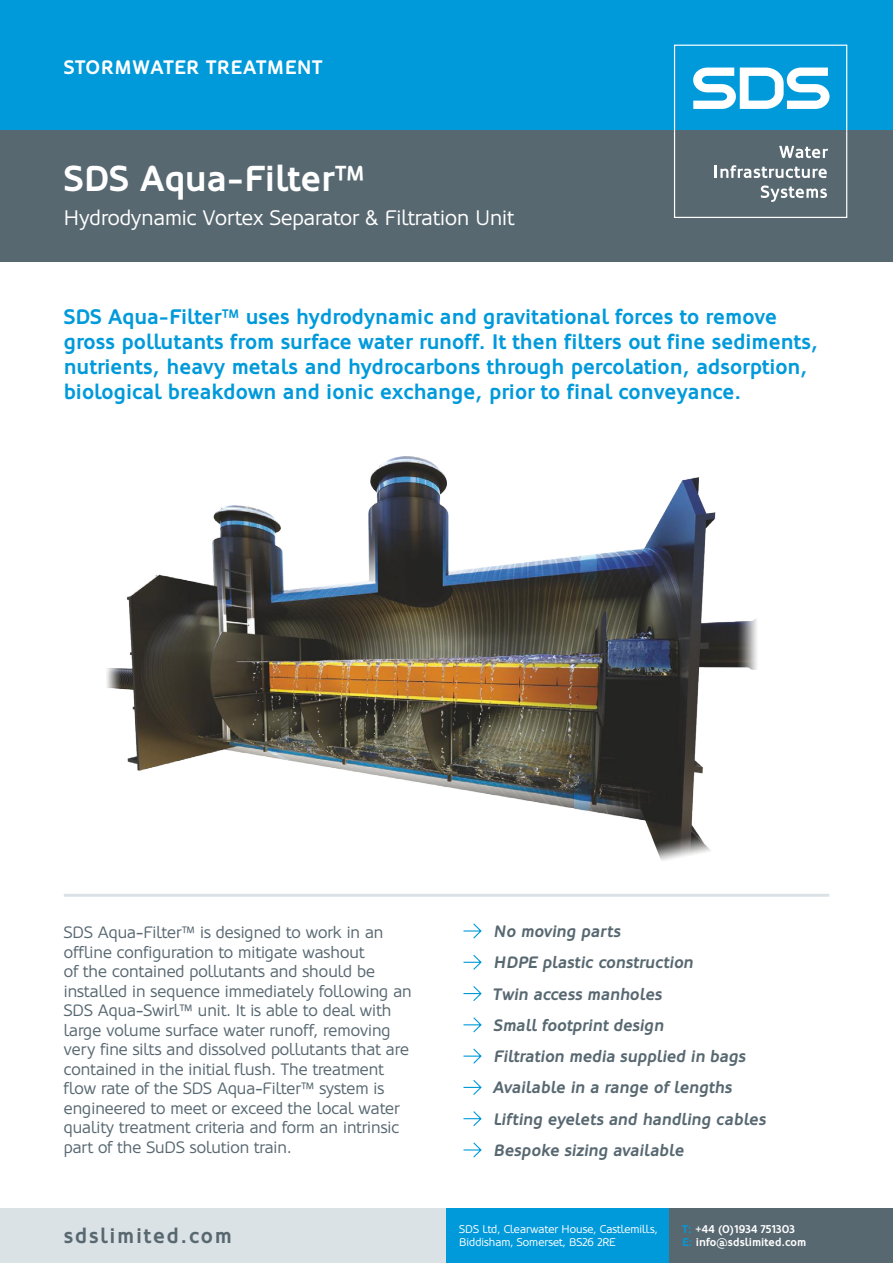
<style>
.page{position:relative;width:893px;height:1263px;background:#fff}
.page>*{position:absolute;margin:0;border:0;box-sizing:border-box;transform-origin:0 0}
.t1{font:700 36px "Oblik";color:#fff}
.t2{font:700 21px/25.2px "Oblik";color:#009adb}
.t3{font:21px "Oblik";color:#fff}
.t4{font:700 21px "Oblik";letter-spacing:.08em;color:#586871}
.t5{font:700 19.5px "Oblik";letter-spacing:.03em;color:#fff}
.t6{font:16.5px/19.5px "Oblik";color:#586871}
.t7{font:italic 700 16.5px/31.3px "Oblik";color:#586871}
.t8{font:11.25px/13.5px "Oblik";color:#fff}
.t9{font:700 11.25px "Oblik";color:#fff}
.s1{color:#009adb}
</style>
<div class="page">
<div style="left:0;top:0;width:893px;height:132px;background:#009adb"></div>
<div style="left:0;top:130px;width:893px;height:131px;background:#586871"></div>
<svg style="left:463px;top:923px;width:19px;height:16px"></svg>
<svg style="left:463px;top:954px;width:19px;height:16px"></svg>
<svg style="left:463px;top:986px;width:19px;height:15px"></svg>
<svg style="left:463px;top:1017px;width:19px;height:16px"></svg>
<svg style="left:463px;top:1048px;width:19px;height:16px"></svg>
<svg style="left:463px;top:1080px;width:19px;height:15px"></svg>
<svg style="left:463px;top:1111px;width:19px;height:16px"></svg>
<svg style="left:463px;top:1142px;width:19px;height:16px"></svg>
<img style="left:106px;top:456px;width:651px;height:405px">
<div style="left:674px;top:45px;width:173px;height:87px;border:1px solid #fff"></div>
<div style="left:674px;top:131px;width:173px;height:87px;border:1px solid #fff"></div>
<svg style="left:779px;top:146px;width:49px;height:12px"></svg>
<svg style="left:715px;top:165px;width:112px;height:13px"></svg>
<svg style="left:761px;top:185px;width:66px;height:17px"></svg>
<svg style="left:693px;top:68px;width:136px;height:41px"></svg>
<hr style="left:64px;top:894px;width:765px;height:3px;background:#dbe2e6">
<div style="left:0;top:1208px;width:446px;height:55px;background:#dbe2e6"></div>
<div style="left:639px;top:1208px;width:254px;height:55px;background:#586871"></div>
<div style="left:446px;top:1208px;width:223px;height:55px;background:#009adb"></div>
<p class="t5" style="left:64px;top:56px;width:180px">Stormwater Treat</p>
<p class="t5" style="left:267px;top:56px;width:54px">ment</p>
<h1 class="t1" style="left:64px;top:158px;width:303px">SDS Aqua-Filter™</h1>
<p class="t3" style="left:64px;top:206px;width:452px">Hydrodynamic Vortex Separator &amp; Filtration Unit</p>
<p class="t2" style="left:64px;top:304px;width:756px">SDS Aqua-Filter™ uses hydrodynamic and gravitational forces to remove gross pollutants from surface water runoff. It then filters out fine sediments, nutrients, heavy metals and hydrocarbons through percolation, adsorption, biological breakdown and ionic exchange, prior to final conveyance.</p>
<p class="t6" style="left:64px;top:923px;width:349px">SDS Aqua-Filter™ is designed to work in an offline configuration to mitigate washout<br>of the contained pollutants and should be installed in sequence immediately following an SDS Aqua-Swirl™ unit. It is able to deal with large volume surface water runoff, removing very fine silts and dissolved pollutants that are contained in the initial flush. The treatment flow rate of the SDS Aqua-Filter™ system is engineered to meet or exceed the local water quality treatment criteria and form an intrinsic part of the SuDS solution train.</p>
<p class="t4" style="left:64px;top:1224px;width:170px">sdslimited.com</p>
<p class="t7" style="left:493px;top:916px;width:274px">No moving parts<br>HDPE plastic construction<br>Twin access manholes<br>Small footprint design<br>Filtration media supplied in bags<br>Available in a range of lengths<br>Lifting eyelets and handling cables<br>Bespoke sizing available</p>
<p class="t8" style="left:459px;top:1222px;width:200px">SDS Ltd, Clearwater House, Castlemills,<br>Biddisham, Somerset, BS26 2RE</p>
<p class="t9" style="left:682px;top:1223px;width:115px"><span class="s1">T:</span> +44 (0)1934 751303</p>
<p class="t9" style="left:682px;top:1236px;width:126px"><span class="s1">E:</span> info@sdslimited.com</p>
</div>
